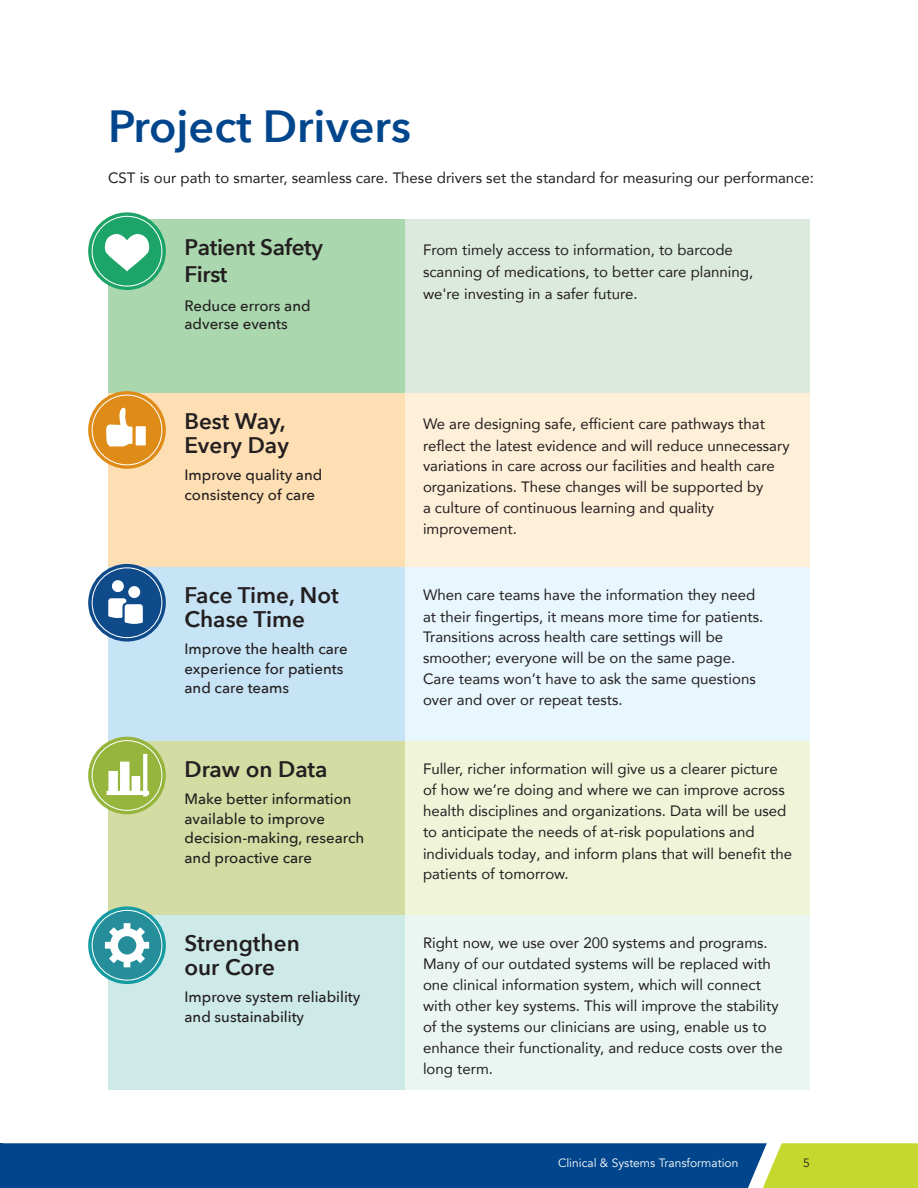
<style>
.page{position:relative;width:918px;height:1188px;background:#fff}
.page>*{position:absolute;margin:0;border:0;box-sizing:border-box;transform-origin:0 0}
.t1{font:600 45px "Avenir Next";color:#01468c}
.t2{font:600 22.5px/24px "Avenir Next";color:#231f20}
.t3{font:600 22.5px/27px "Avenir Next";letter-spacing:-.02em;color:#231f20}
.t4{font:15px/21px "Avenir";color:#231f20}
.t5{font:500 15px/19.5px "Avenir Next";color:#231f20}
.t6{font:12px "Avenir";color:#fff}
.t7{font:12px "Avenir";color:#231f20}
</style>
<div class="page">
<svg style="left:0;top:1143px;width:918px;height:45px;background:#25617f"></svg>
<div style="left:108px;top:219px;width:297px;height:174px;background:#aad7ae"></div>
<div style="left:405px;top:219px;width:405px;height:174px;background:#dceade"></div>
<div style="left:108px;top:393px;width:297px;height:174px;background:#fedfb4"></div>
<div style="left:405px;top:393px;width:405px;height:174px;background:#feefd8"></div>
<div style="left:108px;top:567px;width:297px;height:174px;background:#c7e4f6"></div>
<div style="left:405px;top:567px;width:405px;height:174px;background:#e8f6fd"></div>
<div style="left:108px;top:741px;width:297px;height:174px;background:#d3dca3"></div>
<div style="left:405px;top:741px;width:405px;height:174px;background:#f0f5da"></div>
<div style="left:108px;top:915px;width:297px;height:174px;background:#ceeae8"></div>
<div style="left:405px;top:915px;width:405px;height:174px;background:#ebf6f2"></div>
<svg style="left:90px;top:214px;width:74px;height:74px"></svg>
<div style="left:88px;top:212px;width:78px;height:78px;border:3px solid #1ca468;border-radius:50%"></div>
<div style="left:93px;top:217px;width:68px;height:69px;background:#1da569;border-radius:50%"></div>
<svg style="left:104px;top:234px;width:46px;height:37px"></svg>
<svg style="left:90px;top:738px;width:74px;height:75px"></svg>
<div style="left:88px;top:737px;width:78px;height:77px;border:3px solid #96b53c;border-radius:50%"></div>
<div style="left:93px;top:741px;width:68px;height:69px;background:#96b53c;border-radius:50%"></div>
<svg style="left:143px;top:754px;width:4px;height:42px"></svg>
<hr style="left:107px;top:791px;width:42px;height:4px;background:#fff">
<div style="left:132px;top:776px;width:8px;height:18px;background:#fff"></div>
<div style="left:120px;top:762px;width:9px;height:32px;background:#fff"></div>
<svg style="left:108px;top:771px;width:10px;height:20px"></svg>
<svg style="left:90px;top:393px;width:74px;height:74px"></svg>
<div style="left:88px;top:391px;width:78px;height:78px;border:3px solid #df8b17;border-radius:50%"></div>
<div style="left:93px;top:396px;width:68px;height:68px;background:#df8b17;border-radius:50%"></div>
<div style="left:134px;top:425px;width:13px;height:22px;background:#fff;border:2px solid #df8b17"></div>
<svg style="left:106px;top:407px;width:29px;height:40px"></svg>
<svg style="left:90px;top:566px;width:74px;height:74px"></svg>
<div style="left:88px;top:564px;width:78px;height:78px;border:3px solid #0f4a8a;border-radius:50%"></div>
<div style="left:93px;top:568px;width:68px;height:69px;background:#0f4a8a;border-radius:50%"></div>
<div style="left:111px;top:579px;width:14px;height:14px;background:#fff;border-radius:50%"></div>
<div style="left:110px;top:579px;width:15px;height:15px;border:2px solid #0f4a8a;border-radius:50%"></div>
<div style="left:128px;top:585px;width:13px;height:14px;background:#fff;border-radius:50%"></div>
<div style="left:127px;top:585px;width:15px;height:15px;border:2px solid #0f4a8a;border-radius:50%"></div>
<svg style="left:108px;top:596px;width:35px;height:28px"></svg>
<svg style="left:90px;top:908px;width:74px;height:74px"></svg>
<div style="left:88px;top:906px;width:78px;height:78px;border:3px solid #159ba1;border-radius:50%"></div>
<div style="left:93px;top:911px;width:68px;height:69px;background:#268e9a;border-radius:50%"></div>
<svg style="left:105px;top:923px;width:44px;height:44px"></svg>
<h1 class="t1" style="left:108px;top:88px;width:304px">Project Drivers</h1>
<p class="t4" style="left:108px;top:167px;width:708px">CST is our path to smarter, seamless care. These drivers set the standard for measuring our performance:</p>
<h2 class="t3" style="left:184px;top:233px;width:140px">Patient Safety<br>First</h2>
<p class="t5" style="left:184px;top:296px;width:128px;line-height:18px">Reduce errors and adverse events</p>
<p class="t4" style="left:423px;top:239px;width:332px;line-height:21.8px">From timely access to information, to barcode scanning of medications, to better care planning, we're investing in a safer future.</p>
<h2 class="t2" style="left:184px;top:409px;width:106px">Best Way,<br>Every Day</h2>
<p class="t5" style="left:184px;top:465px;width:139px">Improve quality and consistency of care</p>
<p class="t4" style="left:423px;top:455px;width:353px">variations in care across our facilities and health care organizations. These changes will be supported by a culture of continuous learning and quality improvement.</p>
<p class="t4" style="left:423px;top:413px;width:368px;line-height:21.8px">We are designing safe, efficient care pathways that reflect the latest evidence and will reduce unnecessary</p>
<h2 class="t2" style="left:184px;top:583px;width:156px">Face Time, Not<br>Chase Time</h2>
<p class="t5" style="left:184px;top:639px;width:165px">Improve the health care experience for patients and care teams</p>
<h2 class="t2" style="left:184px;top:757px;width:145px">Draw on Data</h2>
<p class="t5" style="left:184px;top:789px;width:181px">Make better information available to improve decision-making, research and proactive care</p>
<h2 class="t2" style="left:184px;top:931px;width:117px">Strengthen our Core</h2>
<p class="t5" style="left:184px;top:987px;width:177px">Improve system reliability and sustainability</p>
<p class="t4" style="left:423px;top:584px;width:342px;line-height:21.8px">When care teams have the information they need at their fingertips, it means more time for patients.</p>
<p class="t4" style="left:423px;top:626px;width:334px">Transitions across health care settings will be smoother; everyone will be on the same page.<br>Care teams won’t have to ask the same questions over and over or repeat tests.</p>
<p class="t4" style="left:423px;top:758px;width:371px">Fuller, richer information will give us a clearer picture of how we’re doing and where we can improve across health disciplines and organizations. Data will be used to anticipate the needs of at-risk populations and individuals today, and inform plans that will benefit the</p>
<p class="t4" style="left:423px;top:863px;width:147px">patients of tomorrow.</p>
<p class="t4" style="left:423px;top:932px;width:361px">Right now, we use over 200 systems and programs.<br>Many of our outdated systems will be replaced with one clinical information system, which will connect with other key systems. This will improve the stability of the systems our clinicians are using, enable us to enhance their functionality, and reduce costs over the long term.</p>
<p class="t6" style="left:558px;top:1156px;width:182px">Clinical &amp; Systems Transformation</p>
<p class="t7" style="left:803px;top:1156px;width:8px">5</p>
</div>
